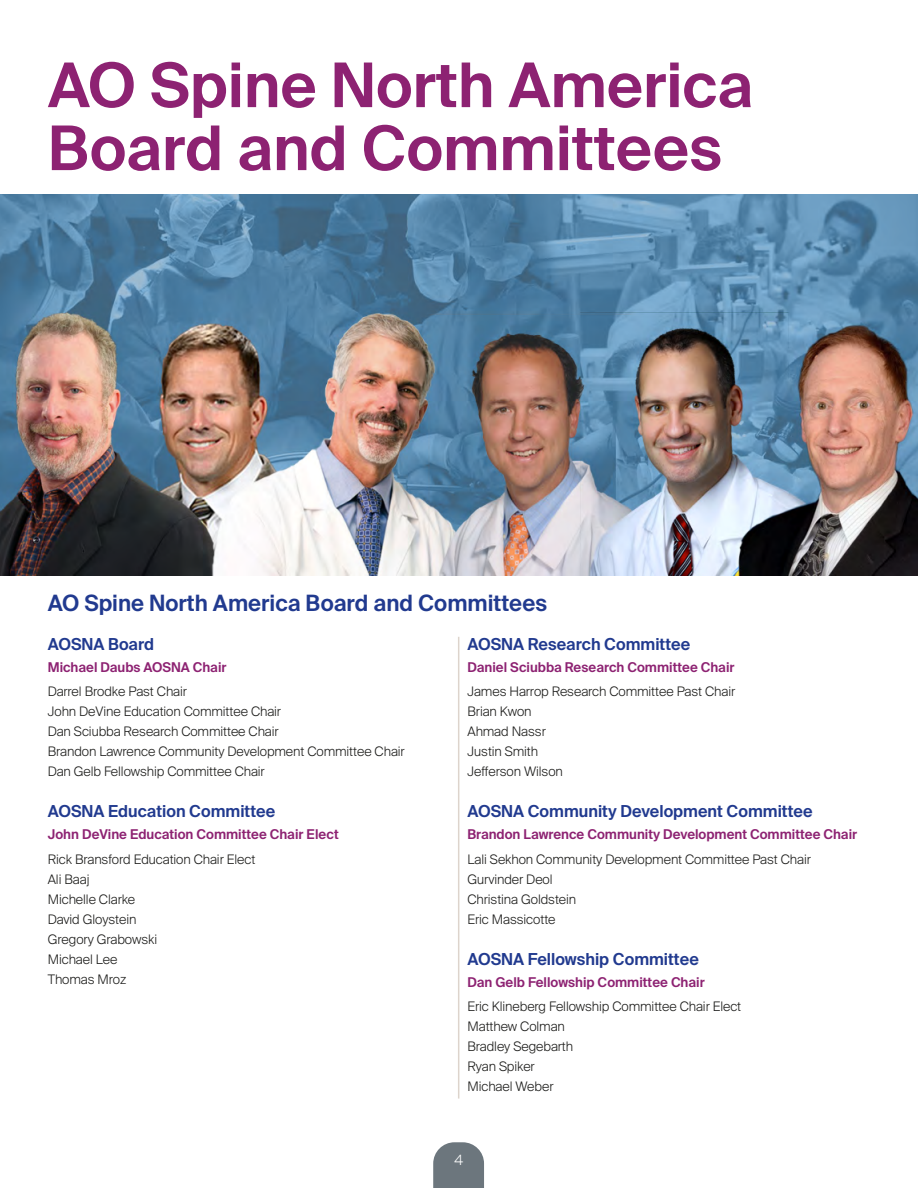
<style>
.page{position:relative;width:918px;height:1188px;background:#fff}
.page>*{position:absolute;margin:0;border:0;box-sizing:border-box;transform-origin:0 0}
.t1{font:600 61.5px/63px "Suisse Intl";color:#8d2272}
.t2{font:600 22.5px "Suisse Intl";color:#213a8f}
.t3{font:600 16.5px "Suisse Intl";color:#213a8f}
.t4{font:300 14.1px "Suisse Intl";color:#fff}
.t5{font:600 13.5px "Suisse Intl";color:#8d2272}
.t6{font:300 13.2px/20px "Suisse Intl";letter-spacing:-.005em;color:#1d1d1b}
</style>
<div class="page">
<img style="left:0;top:195px;width:918px;height:380px">
<hr style="left:458px;top:637px;width:1px;height:462px;background:#ddd4cc">
<svg style="left:433px;top:1142px;width:51px;height:46px;background:#798289"></svg>
<h1 class="t1" style="left:48px;top:54px;width:707px">AO Spine North America<br>Board and Committees</h1>
<h2 class="t2" style="left:48px;top:590px;width:501px">AO Spine North America Board and Committees</h2>
<p class="t3" style="left:48px;top:634px;width:108px">AOSNA Board</p>
<p class="t5" style="left:48px;top:659px;width:180px">Michael Daubs AOSNA Chair</p>
<p class="t6" style="left:48px;top:682px;width:358px">Darrel Brodke Past Chair<br>John DeVine Education Committee Chair<br>Dan Sciubba Research Committee Chair<br>Brandon Lawrence Community Development Committee Chair Dan Gelb Fellowship Committee Chair</p>
<p class="t3" style="left:48px;top:802px;width:229px">AOSNA Education Committee</p>
<p class="t5" style="left:48px;top:827px;width:292px">John DeVine Education Committee Chair Elect</p>
<p class="t6" style="left:48px;top:849px;width:209px">Rick Bransford Education Chair Elect<br>Ali Baaj<br>Michelle Clarke<br>David Gloystein<br>Gregory Grabowski<br>Michael Lee<br>Thomas Mroz</p>
<p class="t3" style="left:468px;top:634px;width:224px">AOSNA Research Committee</p>
<p class="t5" style="left:468px;top:659px;width:269px">Daniel Sciubba Research Committee Chair</p>
<p class="t6" style="left:468px;top:682px;width:269px">James Harrop Research Committee Past Chair<br>Brian Kwon<br>Ahmad Nassr<br>Justin Smith<br>Jefferson Wilson</p>
<p class="t3" style="left:468px;top:802px;width:347px">AOSNA Community Development Committee</p>
<p class="t5" style="left:468px;top:827px;width:391px">Brandon Lawrence Community Development Committee Chair</p>
<p class="t6" style="left:468px;top:849px;width:345px">Lali Sekhon Community Development Committee Past Chair<br>Gurvinder Deol<br>Christina Goldstein<br>Eric Massicotte</p>
<p class="t3" style="left:468px;top:949px;width:233px">AOSNA Fellowship Committee</p>
<p class="t5" style="left:468px;top:974px;width:239px">Dan Gelb Fellowship Committee Chair</p>
<p class="t6" style="left:468px;top:997px;width:275px">Eric Klineberg Fellowship Committee Chair Elect<br>Matthew Colman<br>Bradley Segebarth<br>Ryan Spiker<br>Michael Weber</p>
<p class="t4" style="left:455px;top:1152px;width:10px">4</p>
</div>
